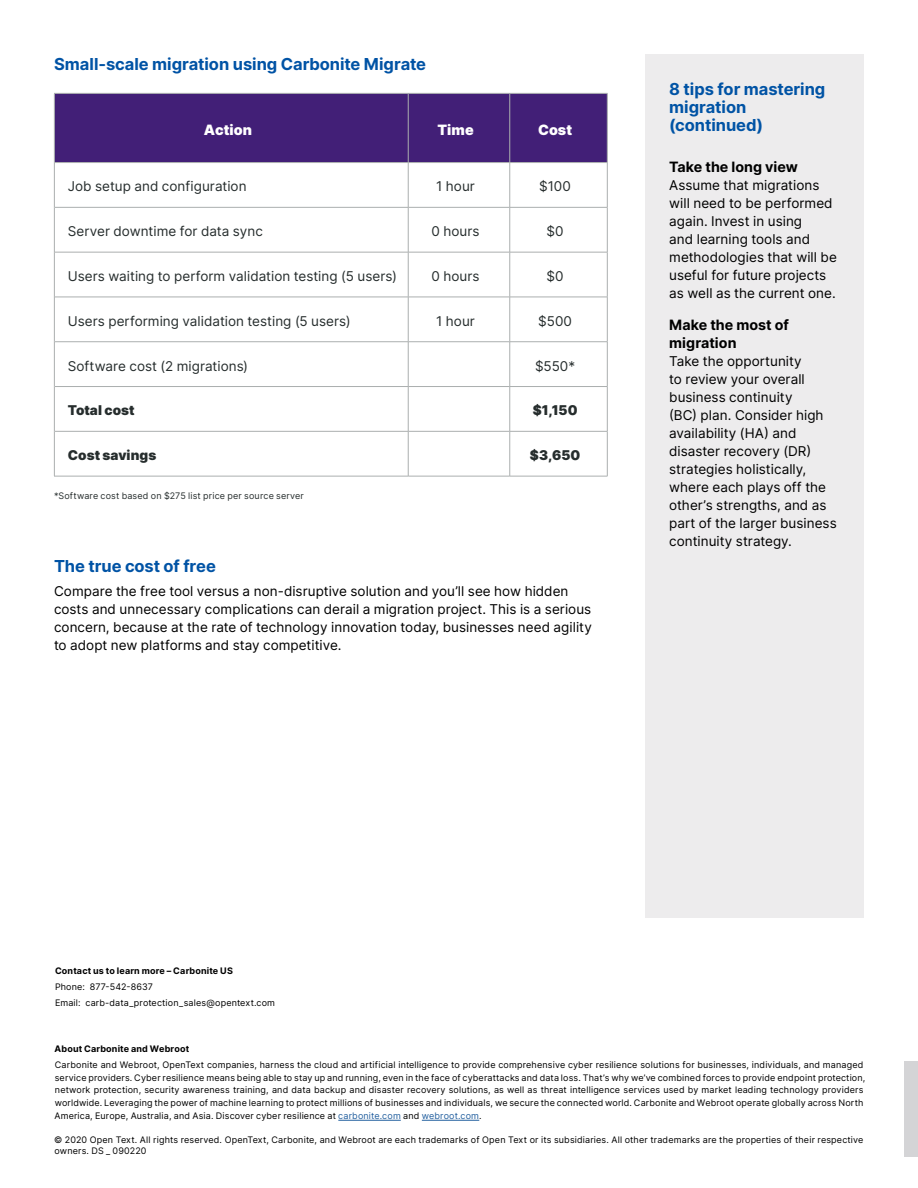
<style>
.page{position:relative;width:918px;height:1188px;background:#fff}
.page>*{position:absolute;margin:0;border:0;box-sizing:border-box;transform-origin:0 0}
.t1{font:700 16.5px/18px "Inter";letter-spacing:-.005em;color:#0053a5}
.t2{font:700 14.25px/18px "Inter";color:#000}
.t3{font:900 14.25px "Inter";color:#fff}
.t4{font:13.5px/18px "Inter";letter-spacing:.005em;color:#000}
.t5{font:13.5px "Inter";color:#262d2d}
.t6{font:900 13.5px "Inter";letter-spacing:.005em;color:#262d2d}
.t7{font:9px/12.8px "Inter";letter-spacing:.02em;color:#000}
.t8{font:700 9px "Inter";letter-spacing:.02em;color:#000}
.t9{font:9px "Inter";letter-spacing:.015em;color:#262d2d}
.s1{color:#215e9e}
</style>
<div class="page">
<hr style="left:338px;top:1120px;width:63px;height:1px;background:#215e9e">
<hr style="left:422px;top:1120px;width:57px;height:1px;background:#215e9e">
<div style="left:904px;top:1062px;width:14px;height:95px;background:#d4d4d6"></div>
<div style="left:645px;top:54px;width:219px;height:864px;background:#edeced"></div>
<div style="left:55px;top:94px;width:552px;height:68px;background:#421f77"></div>
<svg style="left:55px;top:163px;width:552px;height:313px"></svg>
<hr style="left:54px;top:93px;width:354px;height:1px;background:#abafaf">
<hr style="left:54px;top:94px;width:1px;height:69px;background:#abafaf">
<hr style="left:408px;top:93px;width:102px;height:1px;background:#abafaf">
<hr style="left:510px;top:93px;width:98px;height:1px;background:#abafaf">
<hr style="left:54px;top:163px;width:1px;height:44px;background:#abafaf">
<hr style="left:54px;top:207px;width:1px;height:45px;background:#abafaf">
<hr style="left:54px;top:252px;width:1px;height:45px;background:#abafaf">
<hr style="left:54px;top:297px;width:1px;height:45px;background:#abafaf">
<hr style="left:54px;top:342px;width:1px;height:45px;background:#abafaf">
<hr style="left:54px;top:387px;width:1px;height:44px;background:#abafaf">
<hr style="left:54px;top:431px;width:1px;height:45px;background:#abafaf">
<hr style="left:408px;top:94px;width:1px;height:68px;background:#abafaf">
<hr style="left:510px;top:94px;width:1px;height:68px;background:#abafaf">
<hr style="left:607px;top:94px;width:1px;height:68px;background:#abafaf">
<hr style="left:55px;top:162px;width:353px;height:1px;background:#abafaf">
<hr style="left:408px;top:162px;width:102px;height:1px;background:#abafaf">
<hr style="left:408px;top:163px;width:1px;height:44px;background:#abafaf">
<hr style="left:510px;top:162px;width:98px;height:1px;background:#abafaf">
<hr style="left:510px;top:163px;width:1px;height:44px;background:#abafaf">
<hr style="left:607px;top:163px;width:1px;height:44px;background:#abafaf">
<hr style="left:55px;top:207px;width:353px;height:1px;background:#abafaf">
<hr style="left:408px;top:207px;width:102px;height:1px;background:#abafaf">
<hr style="left:408px;top:208px;width:1px;height:44px;background:#abafaf">
<hr style="left:510px;top:207px;width:98px;height:1px;background:#abafaf">
<hr style="left:510px;top:208px;width:1px;height:44px;background:#abafaf">
<hr style="left:607px;top:208px;width:1px;height:44px;background:#abafaf">
<hr style="left:55px;top:252px;width:353px;height:1px;background:#abafaf">
<hr style="left:408px;top:252px;width:102px;height:1px;background:#abafaf">
<hr style="left:408px;top:252px;width:1px;height:45px;background:#abafaf">
<hr style="left:510px;top:252px;width:98px;height:1px;background:#abafaf">
<hr style="left:510px;top:252px;width:1px;height:45px;background:#abafaf">
<hr style="left:607px;top:252px;width:1px;height:45px;background:#abafaf">
<hr style="left:55px;top:297px;width:353px;height:1px;background:#abafaf">
<hr style="left:408px;top:297px;width:102px;height:1px;background:#abafaf">
<hr style="left:408px;top:297px;width:1px;height:45px;background:#abafaf">
<hr style="left:510px;top:297px;width:98px;height:1px;background:#abafaf">
<hr style="left:510px;top:297px;width:1px;height:45px;background:#abafaf">
<hr style="left:607px;top:297px;width:1px;height:45px;background:#abafaf">
<hr style="left:55px;top:341px;width:353px;height:1px;background:#abafaf">
<hr style="left:408px;top:341px;width:102px;height:1px;background:#abafaf">
<hr style="left:408px;top:342px;width:1px;height:44px;background:#abafaf">
<hr style="left:510px;top:341px;width:98px;height:1px;background:#abafaf">
<hr style="left:510px;top:342px;width:1px;height:44px;background:#abafaf">
<hr style="left:607px;top:342px;width:1px;height:44px;background:#abafaf">
<hr style="left:55px;top:386px;width:353px;height:1px;background:#abafaf">
<hr style="left:408px;top:386px;width:102px;height:1px;background:#abafaf">
<hr style="left:408px;top:387px;width:1px;height:44px;background:#abafaf">
<hr style="left:510px;top:386px;width:98px;height:1px;background:#abafaf">
<hr style="left:510px;top:387px;width:1px;height:44px;background:#abafaf">
<hr style="left:607px;top:387px;width:1px;height:44px;background:#abafaf">
<hr style="left:55px;top:431px;width:353px;height:1px;background:#abafaf">
<hr style="left:408px;top:431px;width:102px;height:1px;background:#abafaf">
<hr style="left:408px;top:432px;width:1px;height:44px;background:#abafaf">
<hr style="left:510px;top:431px;width:98px;height:1px;background:#abafaf">
<hr style="left:510px;top:432px;width:1px;height:44px;background:#abafaf">
<hr style="left:607px;top:432px;width:1px;height:44px;background:#abafaf">
<hr style="left:54px;top:476px;width:354px;height:1px;background:#abafaf">
<hr style="left:408px;top:476px;width:102px;height:1px;background:#abafaf">
<hr style="left:510px;top:476px;width:98px;height:1px;background:#abafaf">
<h1 class="t1" style="left:54px;top:55px;width:374px">Small-scale migration using Carbonite Migrate</h1>
<h2 class="t3" style="left:204px;top:119px;width:50px">Action</h2>
<h2 class="t3" style="left:437px;top:119px;width:38px">Time</h2>
<h2 class="t3" style="left:538px;top:119px;width:35px">Cost</h2>
<h3 class="t5" style="left:68px;top:177px;width:180px">Job setup and configuration</h3>
<h3 class="t5" style="left:436px;top:177px;width:40px">1 hour</h3>
<h3 class="t5" style="left:539px;top:177px;width:33px">$100</h3>
<h3 class="t5" style="left:68px;top:222px;width:197px">Server downtime for data sync</h3>
<h3 class="t5" style="left:432px;top:222px;width:50px">0 hours</h3>
<h3 class="t5" style="left:547px;top:222px;width:19px">$0</h3>
<h3 class="t5" style="left:68px;top:266px;width:331px">Users waiting to perform validation testing (5 users)</h3>
<h3 class="t5" style="left:432px;top:266px;width:50px">0 hours</h3>
<h3 class="t5" style="left:547px;top:266px;width:19px">$0</h3>
<h3 class="t5" style="left:68px;top:311px;width:284px">Users performing validation testing (5 users)</h3>
<h3 class="t5" style="left:436px;top:311px;width:40px">1 hour</h3>
<h3 class="t5" style="left:538px;top:311px;width:35px">$500</h3>
<h3 class="t5" style="left:68px;top:356px;width:182px">Software cost (2 migrations)</h3>
<h3 class="t5" style="left:535px;top:356px;width:42px">$550*</h3>
<h3 class="t6" style="left:68px;top:401px;width:68px">Total cost</h3>
<h3 class="t6" style="left:533px;top:401px;width:46px">$1,150</h3>
<h3 class="t6" style="left:68px;top:446px;width:90px">Cost savings</h3>
<h3 class="t6" style="left:530px;top:446px;width:52px">$3,650</h3>
<p class="t9" style="left:54px;top:489px;width:251px">*Software cost based on $275 list price per source server</p>
<h1 class="t1" style="left:54px;top:557px;width:163px">The true cost of free</h1>
<p class="t4" style="left:54px;top:581px;width:539px">Compare the free tool versus a non-disruptive solution and you’ll see how hidden costs and unnecessary complications can derail a migration project. This is a serious concern, because at the rate of technology innovation today, businesses need agility to adopt new platforms and stay competitive.</p>
<h1 class="t1" style="left:669px;top:79px;width:158px">8 tips for mastering migration (continued)</h1>
<h2 class="t2" style="left:669px;top:158px;width:130px">Take the long view</h2>
<h3 class="t4" style="left:669px;top:176px;width:169px">Assume that migrations will need to be performed again. Invest in using<br>and learning tools and methodologies that will be useful for future projects as well as the current one.</h3>
<h2 class="t2" style="left:669px;top:315px;width:121px">Make the most of migration</h2>
<p class="t4" style="left:669px;top:352px;width:169px">Take the opportunity<br>to review your overall business continuity<br>(BC) plan. Consider high availability (HA) and disaster recovery (DR) strategies holistically, where each plays off the other’s strengths, and as part of the larger business continuity strategy.</p>
<p class="t8" style="left:55px;top:964px;width:179px">Contact us to learn more – Carbonite US</p>
<p class="t7" style="left:55px;top:979px;width:222px;line-height:16px">Phone: 877-542-8637<br>Email: carb-data_protection_sales@opentext.com</p>
<p class="t8" style="left:55px;top:1042px;width:136px">About Carbonite and Webroot</p>
<p class="t7" style="left:54px;top:1058px;width:813px">Carbonite and Webroot, OpenText companies, harness the cloud and artificial intelligence to provide comprehensive cyber resilience solutions for businesses, individuals, and managed service providers. Cyber resilience means being able to stay up and running, even in the face of cyberattacks and data loss. That’s why we’ve combined forces to provide endpoint protection, network protection, security awareness training, and data backup and disaster recovery solutions, as well as threat intelligence services used by market leading technology providers worldwide. Leveraging the power of machine learning to protect millions of businesses and individuals, we secure the connected world. Carbonite and Webroot operate globally across North America, Europe, Australia, and Asia. Discover cyber resilience at <span class="s1">carbonite.com</span> and <span class="s1">webroot.com</span>.</p>
<p class="t7" style="left:54px;top:1134px;width:811px;line-height:10.8px">© 2020 Open Text. All rights reserved. OpenText, Carbonite, and Webroot are each trademarks of Open Text or its subsidiaries. All other trademarks are the properties of their respective owners. DS _ 090220</p>
</div>
